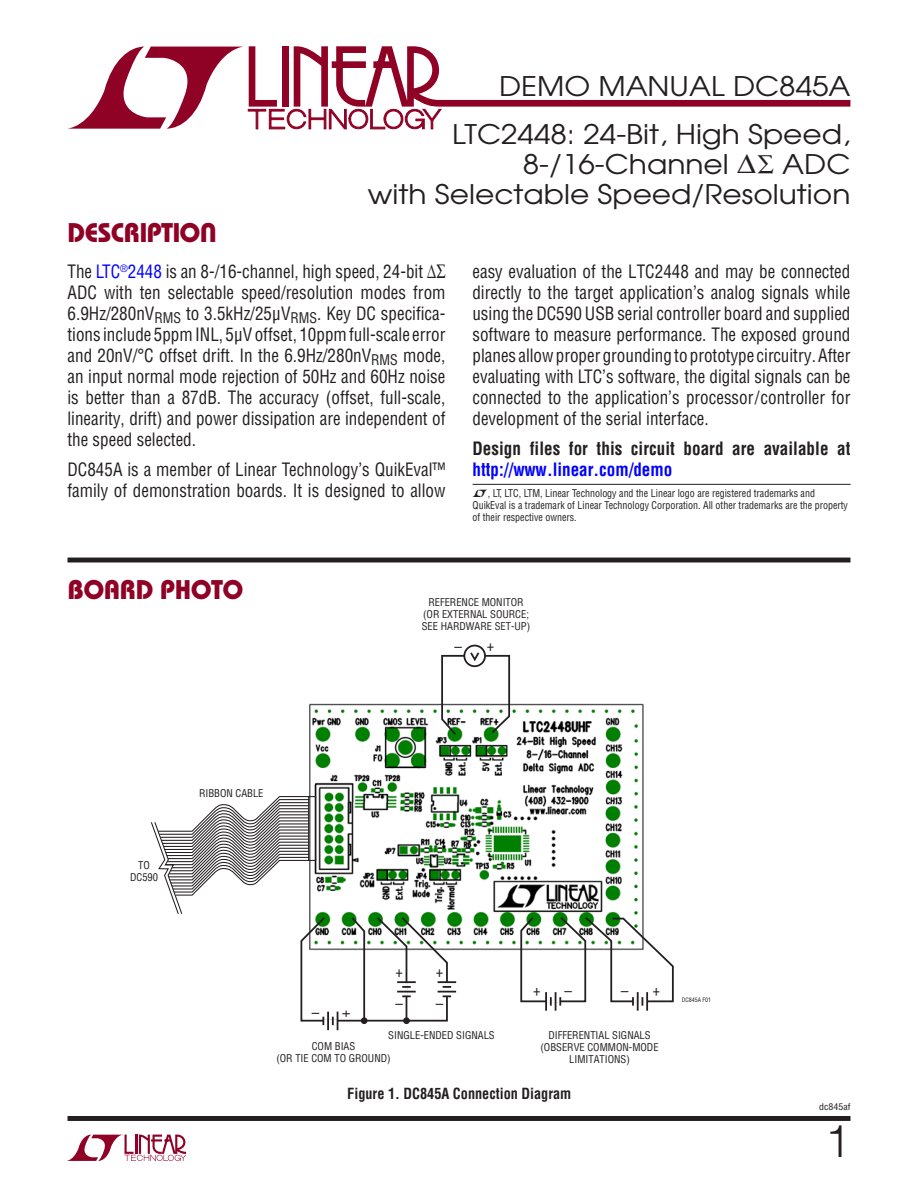
<style>
.page{position:relative;width:918px;height:1188px;background:#fff}
.page>*{position:absolute;margin:0;border:0;box-sizing:border-box;transform-origin:0 0}
.t1{font:300 45px "Helvetica";color:#231f20}
.t2{font:27px/30px "Avant Garde";color:#231f20;text-align:right;scale:1.1 1}
.t3{font:27px "Linear Bauhaus";letter-spacing:-.02em;color:#900126}
.t4{font:18px/21px "Linear Helv Cond";color:#231f20;text-align:justify;scale:.95 1}
.t5{font:700 18px "Linear Helv Cond";color:#231f20;scale:.95 1}
.t6{font:700 18px "Linear Helv Cond";color:#00f;scale:.95 1}
.t7{font:700 15px "Linear Helv Cond";color:#231f20;scale:.95 1}
.t8{font:15px/31.7px "Linear Helv Cond";color:#231f20}
.t9{font:10.5px/12px "Linear Helv Cond";color:#231f20;scale:.95 1}
.t10{font:10.5px/12px "Linear Helv Cond";color:#231f20;text-align:center}
.t11{font:9px "Linear Helv Cond";color:#231f20;scale:1.1 1}
.t12{font:6px "Linear Helv Cond";color:#231f20}
.s1{color:#00f}
</style>
<div class="page">
<svg style="left:67px;top:1135px;width:119px;height:26px"></svg>
<div style="left:68px;top:1116px;width:782px;height:5px;background:#231f20"></div>
<svg style="left:68px;top:46px;width:782px;height:84px"></svg>
<hr style="left:473px;top:484px;width:378px;height:1px;background:#231f20">
<hr style="left:68px;top:558px;width:782px;height:4px;background:#231f20">
<img style="left:309px;top:703px;width:335px;height:248px">
<svg style="left:151px;top:796px;width:305px;height:234px"></svg>
<div style="left:463px;top:645px;width:23px;height:22px;border:2px solid #231f20;border-radius:50%"></div>
<svg style="left:440px;top:650px;width:71px;height:87px"></svg>
<div style="left:361px;top:1017px;width:7px;height:7px;background:#231f20;border-radius:50%"></div>
<div style="left:403px;top:1017px;width:7px;height:7px;background:#231f20;border-radius:50%"></div>
<svg style="left:519px;top:915px;width:155px;height:96px"></svg>
<h2 class="t2" style="left:499px;top:70px;width:321px">DEMO MANUAL DC845A</h2>
<h2 class="t3" style="left:68px;top:216px;width:151px">DESCRIPTION</h2>
<h2 class="t2" style="left:368px;top:118px;width:440px">LTC2448: 24-Bit, High Speed,<br>8-/16-Channel ∑ ADC<br>with Selectable Speed/Resolution</h2>
<p class="t4" style="left:67px;top:260px;width:399px">The <span class="s1">LTC</span><sup>®</sup><span class="s1">2448</span> is an 8-/16-channel, high speed, 24-bit Δ∑ ADC with ten selectable speed/resolution modes from 6.9Hz/280nV<sub>RMS</sub> to 3.5kHz/25μV<sub>RMS</sub>. Key DC specifica&shy;tions include 5ppmINL, 5μVoffset, 10ppmfull-scale error and 20nV/°C offset drift. In the 6.9Hz/280nV<sub>RMS</sub> mode, an input normal mode rejection of 50Hz and 60Hz noise is better than a 87dB. The accuracy (offset, full-scale, linearity, drift) and power dissipation are independent of the speed selected.</p>
<p class="t4" style="left:67px;top:458px;width:399px">DC845A is a member of Linear Technology’s QuikEval™ family of demonstration boards. It is designed to allow</p>
<p class="t4" style="left:472px;top:260px;width:399px">easy evaluation of the LTC2448 and may be connected directly to the target application’s analog signals while using the DC590 USB serial controller board and supplied software to measure performance. The exposed ground planes allowproper grounding to prototype circuitry. After evaluating with LTC’s software, the digital signals can be connected to the application’s processor/controller for development of the serial interface.</p>
<p class="t5" style="left:473px;top:437px;width:399px">Design files for this circuit board are available at</p>
<p class="t6" style="left:473px;top:458px;width:212px">http://www.linear.com/demo</p>
<p class="t9" style="left:473px;top:488px;width:397px;text-indent:15px">, LT, LTC, LTM, Linear Technology and the Linear logo are registered trademarks and<br>QuikEval is a trademark of Linear Technology Corporation. All other trademarks are the property of their respective owners.</p>
<h2 class="t3" style="left:68px;top:573px;width:178px">BOARD PHOTO</h2>
<p class="t10" style="left:422px;top:596px;width:110px">REFERENCE MONITOR (OR EXTERNAL SOURCE;<br>SEE HARDWARE SET-UP)</p>
<p class="t8" style="left:455px;top:631px;width:41px">– +</p>
<p class="t10" style="left:130px;top:860px;width:30px">TO<br>DC590</p>
<p class="t10" style="left:199px;top:787px;width:66px">RIBBON CABLE</p>
<p class="t8" style="left:312px;top:997px;width:9px">–</p>
<p class="t8" style="left:364px;top:1010px;width:9px;rotate:90deg">+</p>
<p class="t8" style="left:395px;top:956px;width:9px">+ –</p>
<p class="t8" style="left:436px;top:956px;width:9px">+ –</p>
<p class="t8" style="left:629px;top:1008px;width:9px;rotate:-180deg">–</p>
<p class="t8" style="left:660px;top:1009px;width:9px;rotate:-180deg">+</p>
<p class="t10" style="left:276px;top:1040px;width:116px">COM BIAS<br>(OR TIE COM TO GROUND)</p>
<p class="t10" style="left:540px;top:1029px;width:120px">DIFFERENTIAL SIGNALS (OBSERVE COMMON-MODE<br>LIMITATIONS)</p>
<p class="t10" style="left:388px;top:1029px;width:108px">SINGLE-ENDED SIGNALS</p>
<p class="t7" style="left:347px;top:1084px;width:237px">Figure 1. DC845A Connection Diagram</p>
<p class="t12" style="left:682px;top:996px;width:31px">DC845A F01</p>
<p class="t11" style="left:819px;top:1102px;width:30px">dc845af</p>
<h1 class="t1" style="left:825px;top:1105px;width:27px">1</h1>
</div>
